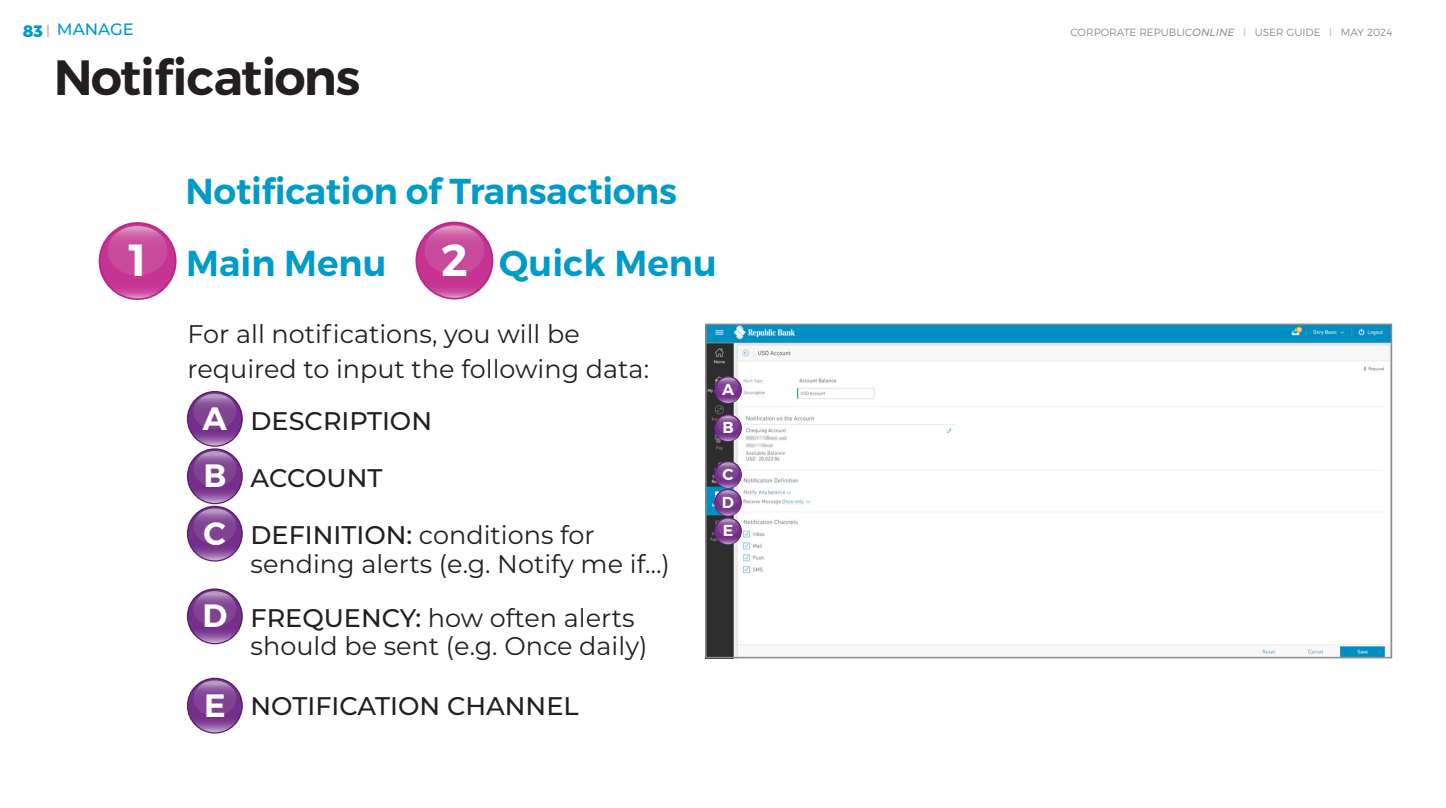
<style>
.page{position:relative;width:1446px;height:808px;background:#fff}
.page>*{position:absolute;margin:0;border:0;box-sizing:border-box;transform-origin:0 0}
.t1{font:600 49.5px "Montserrat";letter-spacing:-.03em;color:#231f20}
.t2{font:600 45px "Montserrat";color:#fff}
.t3{font:600 36px "Montserrat";letter-spacing:-.01em;color:#009bc8}
.t4{font:600 32.25px "Montserrat";color:#fff}
.t5{font:25.5px/28.5px "Montserrat";color:#231f20}
.t6{font:500 25.5px "Montserrat";color:#231f20}
.t7{font:500 16.5px "Montserrat";color:#009bc8}
.t8{font:800 16.5px "Montserrat";color:#009bc8}
.t9{font:600 15.9px "Montserrat";color:#fff}
.t10{font:300 10.5px "Montserrat";color:#8f8f92}
.s1{font-weight:300;color:#b3b2b1}
.s2{font-weight:500;font-style:italic}
.s3{color:#b3b2b1}
.s4{font-weight:500}
</style>
<div class="page">
<img style="left:708px;top:327px;width:681px;height:328px">
<div style="left:705px;top:324px;width:687px;height:334px;border:2px solid #8a8c8f"></div>
<svg style="left:99px;top:222px;width:78px;height:78px"></svg>
<svg style="left:100px;top:223px;width:76px;height:76px"></svg>
<svg style="left:100px;top:224px;width:75px;height:74px;background:#c73b96"></svg>
<svg style="left:108px;top:226px;width:60px;height:49px;background:#cb55a0"></svg>
<svg style="left:416px;top:222px;width:76px;height:77px"></svg>
<svg style="left:417px;top:223px;width:75px;height:75px;background:#c63b95"></svg>
<svg style="left:424px;top:225px;width:60px;height:50px;background:#cb55a0"></svg>
<svg style="left:714px;top:376px;width:28px;height:28px"></svg>
<svg style="left:714px;top:376px;width:27px;height:27px"></svg>
<svg style="left:715px;top:377px;width:26px;height:26px"></svg>
<svg style="left:717px;top:377px;width:21px;height:18px"></svg>
<svg style="left:714px;top:414px;width:28px;height:28px"></svg>
<svg style="left:714px;top:414px;width:27px;height:27px"></svg>
<svg style="left:715px;top:415px;width:26px;height:26px"></svg>
<svg style="left:717px;top:416px;width:21px;height:17px"></svg>
<svg style="left:714px;top:461px;width:28px;height:27px"></svg>
<svg style="left:714px;top:461px;width:27px;height:27px"></svg>
<svg style="left:715px;top:462px;width:26px;height:26px"></svg>
<svg style="left:717px;top:462px;width:21px;height:18px"></svg>
<svg style="left:714px;top:489px;width:28px;height:27px"></svg>
<svg style="left:714px;top:489px;width:27px;height:27px"></svg>
<svg style="left:715px;top:489px;width:26px;height:27px"></svg>
<svg style="left:717px;top:490px;width:21px;height:18px"></svg>
<svg style="left:714px;top:517px;width:28px;height:28px"></svg>
<svg style="left:714px;top:518px;width:27px;height:26px"></svg>
<svg style="left:715px;top:518px;width:26px;height:26px"></svg>
<svg style="left:717px;top:519px;width:21px;height:17px"></svg>
<svg style="left:187px;top:391px;width:56px;height:56px"></svg>
<svg style="left:187px;top:391px;width:55px;height:55px"></svg>
<svg style="left:188px;top:392px;width:54px;height:54px"></svg>
<svg style="left:193px;top:394px;width:43px;height:35px;background:#88519a"></svg>
<svg style="left:187px;top:448px;width:56px;height:56px"></svg>
<svg style="left:187px;top:449px;width:55px;height:55px"></svg>
<svg style="left:188px;top:449px;width:54px;height:54px"></svg>
<svg style="left:193px;top:451px;width:43px;height:36px;background:#88519a"></svg>
<svg style="left:187px;top:506px;width:56px;height:56px"></svg>
<svg style="left:187px;top:506px;width:55px;height:55px"></svg>
<svg style="left:188px;top:507px;width:54px;height:53px"></svg>
<svg style="left:193px;top:508px;width:43px;height:36px;background:#89529a"></svg>
<svg style="left:187px;top:588px;width:56px;height:56px"></svg>
<svg style="left:187px;top:589px;width:55px;height:55px"></svg>
<svg style="left:188px;top:590px;width:54px;height:53px"></svg>
<svg style="left:193px;top:591px;width:43px;height:36px;background:#88519a"></svg>
<svg style="left:187px;top:678px;width:56px;height:56px"></svg>
<svg style="left:187px;top:678px;width:55px;height:55px"></svg>
<svg style="left:188px;top:679px;width:54px;height:53px"></svg>
<svg style="left:193px;top:680px;width:43px;height:36px;background:#89529a"></svg>
<p class="t7" style="left:57px;top:17px;width:78px">MANAGE</p>
<p class="t1" style="left:54px;top:47px;width:308px">Notifications</p>
<p class="t8" style="left:23px;top:20px;width:29px">83 <span class="s1">l</span></p>
<p class="t10" style="left:1070px;top:26px;width:323px">CORPORATE REPUBLIC<span class="s2">ONLINE</span> <span class="s3">l</span> USER GUIDE <span class="s3">l</span> MAY 2024</p>
<p class="t3" style="left:186px;top:169px;width:493px">Notification of Transactions</p>
<p class="t2" style="left:441px;top:232px;width:28px">2</p>
<p class="t2" style="left:128px;top:232px;width:20px">1</p>
<p class="t3" style="left:186px;top:241px;width:202px">Main Menu</p>
<p class="t3" style="left:499px;top:241px;width:219px">Quick Menu</p>
<p class="t5" style="left:188px;top:316px;width:463px;line-height:34.5px">For all notifications, you will be required to input the following data:</p>
<p class="t6" style="left:251px;top:403px;width:183px">DESCRIPTION</p>
<p class="t6" style="left:251px;top:460px;width:133px">ACCOUNT</p>
<p class="t5" style="left:251px;top:520px;width:421px"><span class="s4">DEFINITION:</span> conditions for sending alerts (e.g. Notify me if…)</p>
<p class="t5" style="left:251px;top:602px;width:398px"><span class="s4">FREQUENCY:</span> how often alerts should be sent (e.g. Once daily)</p>
<p class="t6" style="left:251px;top:688px;width:329px">NOTIFICATION CHANNEL</p>
<p class="t4" style="left:203px;top:398px;width:26px">A</p>
<p class="t4" style="left:203px;top:456px;width:24px">B</p>
<p class="t4" style="left:204px;top:513px;width:24px">C</p>
<p class="t4" style="left:202px;top:596px;width:26px">D</p>
<p class="t4" style="left:204px;top:685px;width:23px">E</p>
<p class="t9" style="left:722px;top:380px;width:14px">A</p>
<p class="t9" style="left:722px;top:418px;width:13px">B</p>
<p class="t9" style="left:722px;top:465px;width:13px">C</p>
<p class="t9" style="left:722px;top:492px;width:14px">D</p>
<p class="t9" style="left:723px;top:521px;width:12px">E</p>
</div>
